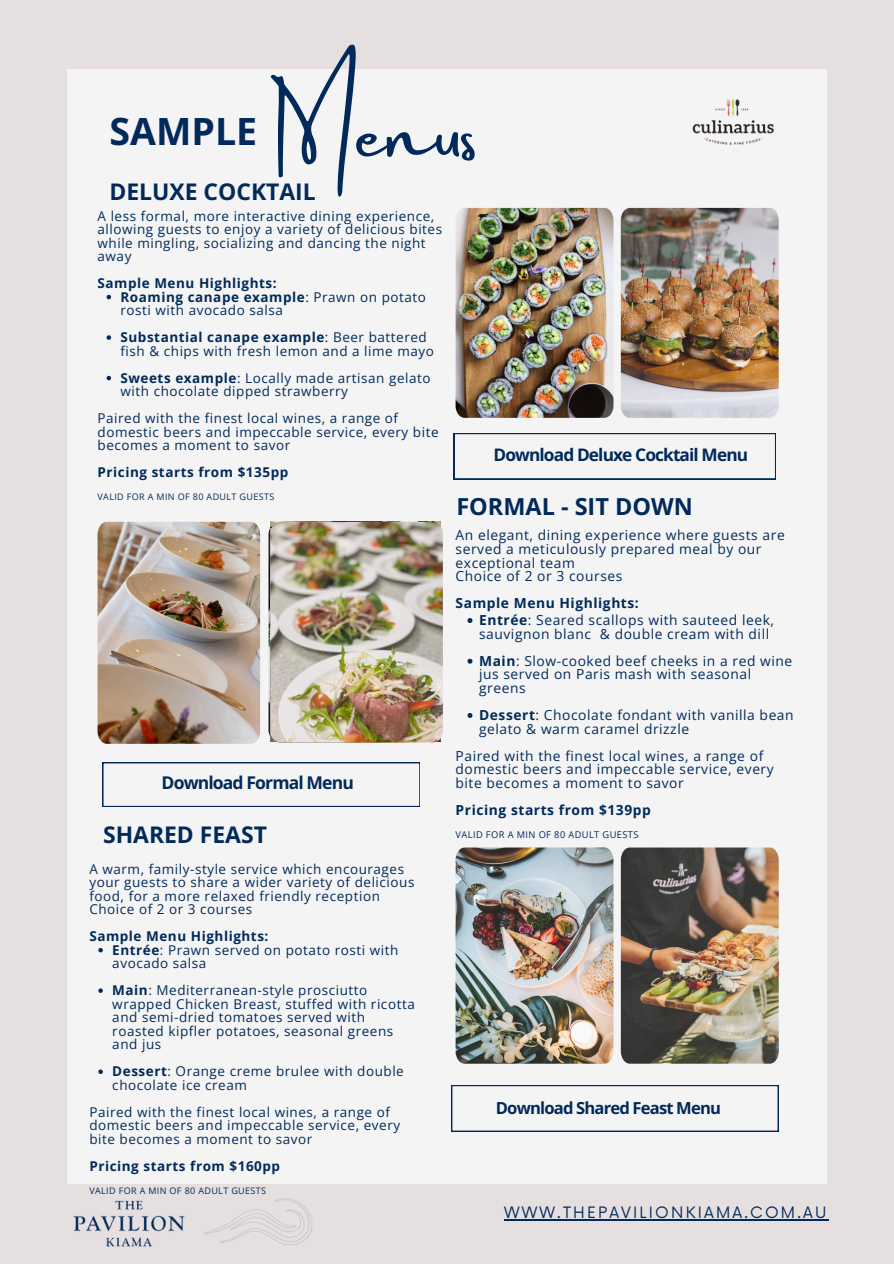
<style>
.page{position:relative;width:894px;height:1264px;background:#fff}
.page>*{position:absolute;margin:0;border:0;box-sizing:border-box;transform-origin:0 0}
.t1{font:72.3px "Amsterdam Two";color:#012a5a}
.t2{font:700 37.5px "Open Sans";color:#012a5a}
.t3{font:700 23.4px "Open Sans";color:#012a5a}
.t4{font:700 22.95px "Open Sans";color:#012a5a}
.t5{font:700 17.55px "Open Sans";letter-spacing:-.05em;color:#012a5a}
.t6{font:700 17.25px "Open Sans";letter-spacing:-.05em;color:#012a5a}
.t7{font:700 16.65px "Open Sans";letter-spacing:-.05em;color:#012a5a}
.t8{font:15.3px "Now";letter-spacing:.145em;color:#012a5a}
.t9{font:13.8px/13.5px "Open Sans";letter-spacing:.04em;color:#012a5a}
.t10{font:700 13.8px "Open Sans";letter-spacing:.04em;color:#012a5a}
.t11{font:13.5px/13.5px "Open Sans";letter-spacing:.04em;color:#012a5a}
.t12{font:700 13.5px "Open Sans";letter-spacing:.04em;color:#012a5a}
.t13{font:9.3px "Open Sans";letter-spacing:.04em;color:#012a5a}
.t14{font:9px "Open Sans";letter-spacing:.04em;color:#012a5a}
.s1{font-weight:700}
</style>
<div class="page">
<div style="left:0;top:0;width:893px;height:1263px;background:linear-gradient(to right,#e6dfdf,#e3ddde)"></div>
<div style="left:67px;top:69px;width:759px;height:1114px;background:#f4f4f4"></div>
<svg style="left:453px;top:433px;width:322px;height:46px"></svg>
<svg style="left:451px;top:1085px;width:327px;height:46px"></svg>
<img style="left:692px;top:99px;width:82px;height:46px">
<img style="left:455px;top:847px;width:158px;height:216px">
<img style="left:620px;top:847px;width:158px;height:216px">
<svg style="left:102px;top:762px;width:318px;height:45px"></svg>
<img style="left:97px;top:522px;width:163px;height:221px">
<img style="left:455px;top:208px;width:158px;height:210px">
<img style="left:620px;top:208px;width:158px;height:210px">
<img style="left:73px;top:1200px;width:112px;height:47px">
<img style="left:204px;top:1198px;width:109px;height:47px">
<img style="left:270px;top:522px;width:172px;height:220px;border-radius:11px">
<hr style="left:504px;top:1219px;width:324px;height:1px;background:#012a5a">
<svg style="left:106px;top:295px;width:5px;height:4px"></svg>
<svg style="left:106px;top:335px;width:5px;height:5px"></svg>
<svg style="left:106px;top:376px;width:5px;height:4px"></svg>
<svg style="left:467px;top:618px;width:5px;height:5px"></svg>
<svg style="left:467px;top:658px;width:5px;height:5px"></svg>
<svg style="left:467px;top:713px;width:5px;height:5px"></svg>
<svg style="left:98px;top:947px;width:5px;height:5px"></svg>
<svg style="left:98px;top:988px;width:5px;height:4px"></svg>
<svg style="left:98px;top:1069px;width:5px;height:4px"></svg>
<p class="t1" style="left:284px;top:94px;width:195px">Menus</p>
<p class="t2" style="left:109px;top:105px;width:149px">SAMPLE</p>
<p class="t4" style="left:109px;top:175px;width:208px">DELUXE COCKTAIL</p>
<p class="t11" style="left:97px;top:208px;width:346px">A less formal, more interactive dining experience, allowing guests to enjoy a variety of delicious bites while mingling, socializing and dancing the night away</p>
<p class="t12" style="left:97px;top:273px;width:180px">Sample Menu Highlights:</p>
<p class="t11" style="left:120px;top:289px;width:307px"><span class="s1">Roaming canape example</span>: Prawn on potato rosti with avocado salsa</p>
<p class="t11" style="left:120px;top:330px;width:315px"><span class="s1">Substantial canape example</span>: Beer battered fish &amp; chips with fresh lemon and a lime mayo</p>
<p class="t11" style="left:120px;top:370px;width:311px"><span class="s1">Sweets example</span>: Locally made artisan gelato with chocolate dipped strawberry</p>
<p class="t11" style="left:97px;top:411px;width:342px">Paired with the finest local wines, a range of domestic beers and impeccable service, every bite becomes a moment to savor</p>
<p class="t12" style="left:97px;top:462px;width:192px">Pricing starts from $135pp</p>
<p class="t14" style="left:97px;top:491px;width:178px">VALID FOR A MIN OF 80 ADULT GUESTS</p>
<p class="t6" style="left:493px;top:443px;width:256px">Download Deluxe Cocktail Menu</p>
<p class="t3" style="left:456px;top:490px;width:238px">FORMAL - SIT DOWN</p>
<p class="t9" style="left:455px;top:528px;width:330px">An elegant, dining experience where guests are served a meticulously prepared meal by our exceptional team</p>
<h4 class="t9" style="left:455px;top:569px;width:168px">Choice of 2 or 3 courses</h4>
<h3 class="t10" style="left:455px;top:593px;width:185px">Sample Menu Highlights:</h3>
<p class="t9" style="left:479px;top:613px;width:296px"><span class="s1">Entrée</span>: Seared scallops with sauteed leek, sauvignon blanc &amp; double cream with dill</p>
<p class="t9" style="left:479px;top:653px;width:314px"><span class="s1">Main</span>: Slow-cooked beef cheeks in a red wine jus served on Paris mash with seasonal greens</p>
<h4 class="t9" style="left:479px;top:708px;width:316px"><span class="s1">Dessert</span>: Chocolate fondant with vanilla bean gelato &amp; warm caramel drizzle</h4>
<p class="t9" style="left:455px;top:748px;width:319px">Paired with the finest local wines, a range of domestic beers and impeccable service, every bite becomes a moment to savor</p>
<p class="t10" style="left:455px;top:800px;width:197px">Pricing starts from $139pp</p>
<h1 class="t5" style="left:161px;top:770px;width:194px">Download Formal Menu</h1>
<p class="t4" style="left:103px;top:818px;width:165px">SHARED FEAST</p>
<h6 class="t13" style="left:455px;top:828px;width:184px">VALID FOR A MIN OF 80 ADULT GUESTS</h6>
<p class="t11" style="left:89px;top:861px;width:326px">A warm, family-style service which encourages your guests to share a wider variety of delicious food, for a more relaxed friendly reception</p>
<p class="t11" style="left:89px;top:902px;width:164px">Choice of 2 or 3 courses</p>
<p class="t12" style="left:89px;top:926px;width:180px">Sample Menu Highlights:</p>
<h6 class="t11" style="left:112px;top:942px;width:287px"><span class="s1">Entrée</span>: Prawn served on potato rosti with avocado salsa</h6>
<p class="t11" style="left:112px;top:983px;width:304px"><span class="s1">Main</span>: Mediterranean-style prosciutto wrapped Chicken Breast, stuffed with ricotta and semi-dried tomatoes served with roasted kipfler potatoes, seasonal greens and jus</p>
<p class="t11" style="left:112px;top:1064px;width:293px"><span class="s1">Dessert</span>: Orange creme brulee with double chocolate ice cream</p>
<p class="t11" style="left:89px;top:1104px;width:312px">Paired with the finest local wines, a range of domestic beers and impeccable service, every bite becomes a moment to savor</p>
<h4 class="t12" style="left:89px;top:1156px;width:192px">Pricing starts from $160pp</h4>
<h3 class="t14" style="left:89px;top:1184px;width:178px">VALID FOR A MIN OF 80 ADULT GUESTS</h3>
<p class="t7" style="left:495px;top:1096px;width:227px">Download Shared Feast Menu</p>
<h3 class="t8" style="left:504px;top:1204px;width:324px">WWW.THEPAVILIONKIAMA.COM.AU</h3>
</div>
